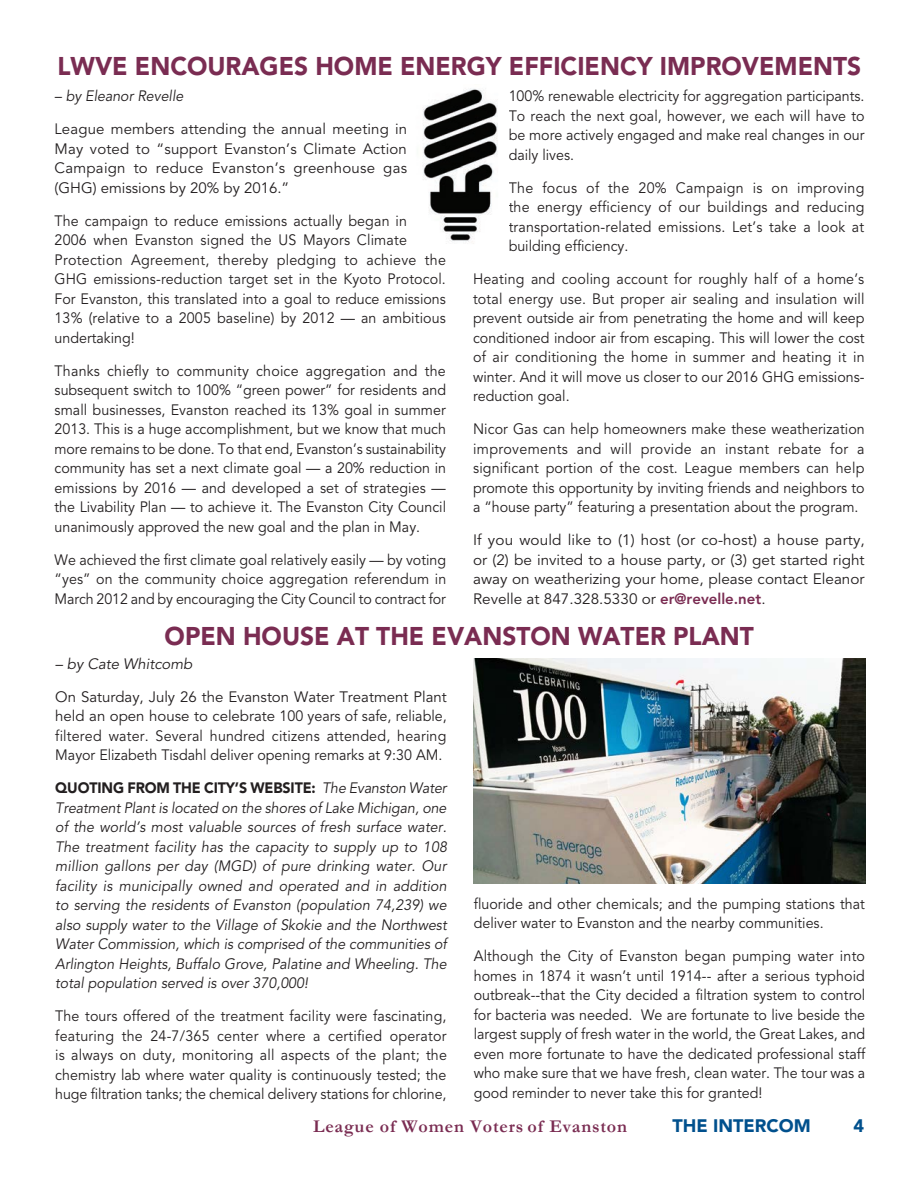
<style>
.page{position:relative;width:918px;height:1188px;background:#fff}
.page>*{position:absolute;margin:0;border:0;box-sizing:border-box;transform-origin:0 0}
.body_text_10{font:900 25.5px "Avenir LT Std";color:#7a2c52;scale:.96 1}
.t1{font:700 18px "Garamond";letter-spacing:.045em;color:#7a2c52}
.t2{font:900 18px "Avenir LT Std";color:#00508d}
.body_text_10-2{font:15px/19.5px "Avenir LT Std";color:#231f20;text-align:justify;scale:.95 1}
.body_text_10-3{font:italic 15px/19.5px "Avenir LT Std";color:#231f20;text-align:justify;scale:.95 1}
.body_text_10-4{font:15px/19.5px "Avenir LT Std";color:#231f20;text-align:justify}
.body_text_10-5{font:15px/19.5px "Avenir LT Std";color:#231f20;text-align:justify;scale:.96 1}
.body_text_10-6{font:italic 15px "Avenir LT Std";color:#231f20}
.s1{font-weight:800;color:#7a2c52}
.s2{font-weight:900;font-style:normal}
</style>
<div class="page">
<img style="left:422px;top:88px;width:76px;height:156px">
<img style="left:474px;top:659px;width:391px;height:225px">
<p class="body_text_10" style="left:57px;top:50px;width:839px">LWVE ENCOURAGES HOME ENERGY EFFICIENCY IMPROVEMENTS</p>
<p class="body_text_10-3" style="left:55px;top:87px;width:137px">– by Eleanor Revelle</p>
<p class="body_text_10-5" style="left:55px;top:120px;width:369px">League members attending the annual meeting in May voted to “support Evanston’s Climate Action Campaign to reduce Evanston’s greenhouse gas (GHG) emissions by 20% by 2016.”</p>
<p class="body_text_10-2" style="left:55px;top:211px;width:414px;text-align:left">The campaign to reduce emissions actually began in<br>2006 when Evanston signed the US Mayors Climate Protection Agreement, thereby pledging to achieve the GHG emissions-reduction target set in the Kyoto Protocol.<br>For Evanston, this translated into a goal to reduce emissions 13% (relative to a 2005 baseline) by 2012 — an ambitious undertaking!</p>
<p class="body_text_10-2" style="left:55px;top:361px;width:414px">Thanks chiefly to community choice aggregation and the subsequent switch to 100% “green power” for residents and small businesses, Evanston reached its 13% goal in summer 2013. This is a huge accomplishment, but we know that much more remains to be done. To that end, Evanston’s sustainability community has set a next climate goal — a 20% reduction in emissions by 2016 — and developed a set of strategies — the Livability Plan — to achieve it. The Evanston City Council unanimously approved the new goal and the plan in May.</p>
<p class="body_text_10-2" style="left:55px;top:550px;width:414px">We achieved the first climate goal relatively easily — by voting “yes” on the community choice aggregation referendum in March 2012 and by encouraging the City Council to contract for</p>
<p class="body_text_10-2" style="left:509px;top:87px;width:376px">100% renewable electricity for aggregation participants.<br>To reach the next goal, however, we each will have to be more actively engaged and make real changes in our daily lives.</p>
<p class="body_text_10-2" style="left:509px;top:178px;width:376px">The focus of the 20% Campaign is on improving the energy efficiency of our buildings and reducing transportation-related emissions. Let’s take a look at building efficiency.</p>
<p class="body_text_10-2" style="left:473px;top:270px;width:414px">Heating and cooling account for roughly half of a home’s total energy use. But proper air sealing and insulation will prevent outside air from penetrating the home and will keep conditioned indoor air from escaping. This will lower the cost of air conditioning the home in summer and heating it in winter. And it will move us closer to our 2016 GHG emissions&shy;reduction goal.</p>
<p class="body_text_10-2" style="left:473px;top:420px;width:414px">Nicor Gas can help homeowners make these weatherization improvements and will provide an instant rebate for a significant portion of the cost. League members can help promote this opportunity by inviting friends and neighbors to a “house party” featuring a presentation about the program.</p>
<p class="body_text_10-4" style="left:473px;top:531px;width:393px">If you would like to (1) host (or co-host) a house party, or (2) be invited to a house party, or (3) get started right away on weatherizing your home, please contact Eleanor Revelle at 847.328.5330 or <span class="s1">er@revelle.net</span>.</p>
<p class="body_text_10" style="left:165px;top:621px;width:615px">OPEN HOUSE AT THE EVANSTON WATER PLANT</p>
<p class="body_text_10-6" style="left:55px;top:655px;width:139px">– by Cate Whitcomb</p>
<p class="body_text_10-4" style="left:55px;top:687px;width:393px">On Saturday, July 26 the Evanston Water Treatment Plant held an open house to celebrate 100 years of safe, reliable, filtered water. Several hundred citizens attended, hearing Mayor Elizabeth Tisdahl deliver opening remarks at 9:30 AM.</p>
<p class="body_text_10-3" style="left:55px;top:779px;width:414px"><span class="s2">QUOTING FROM THE CITY’S WEBSITE:</span> The Evanston Water Treatment Plant is located on the shores of Lake Michigan, one of the world’s most valuable sources of fresh surface water.<br>The treatment facility has the capacity to supply up to 108 million gallons per day (MGD) of pure drinking water. Our facility is municipally owned and operated and in addition to serving the residents of Evanston (population 74,239) we also supply water to the Village of Skokie and the Northwest Water Commission, which is comprised of the communities of Arlington Heights, Buffalo Grove, Palatine and Wheeling. The total population served is over 370,000!</p>
<p class="body_text_10-2" style="left:55px;top:1007px;width:414px">The tours offered of the treatment facility were fascinating, featuring the 24-7/365 center where a certified operator is always on duty, monitoring all aspects of the plant; the chemistry lab where water quality is continuously tested; the huge filtration tanks; the chemical delivery stations for chlorine,</p>
<p class="body_text_10-2" style="left:474px;top:894px;width:413px">fluoride and other chemicals; and the pumping stations that deliver water to Evanston and the nearby communities.</p>
<p class="body_text_10-2" style="left:474px;top:947px;width:414px">Although the City of Evanston began pumping water into homes in 1874 it wasn’t until 1914-- after a serious typhoid outbreak--that the City decided a filtration system to control for bacteria was needed. We are fortunate to live beside the largest supply of fresh water in the world, the Great Lakes, and even more fortunate to have the dedicated professional staff who make sure that we have fresh, clean water. The tour was a good reminder to never take this for granted!</p>
<p class="t1" style="left:313px;top:1116px;width:315px">League of Women Voters of Evanston</p>
<p class="t2" style="left:672px;top:1115px;width:140px">THE INTERCOM</p>
<p class="t2" style="left:853px;top:1115px;width:12px">4</p>
</div>
